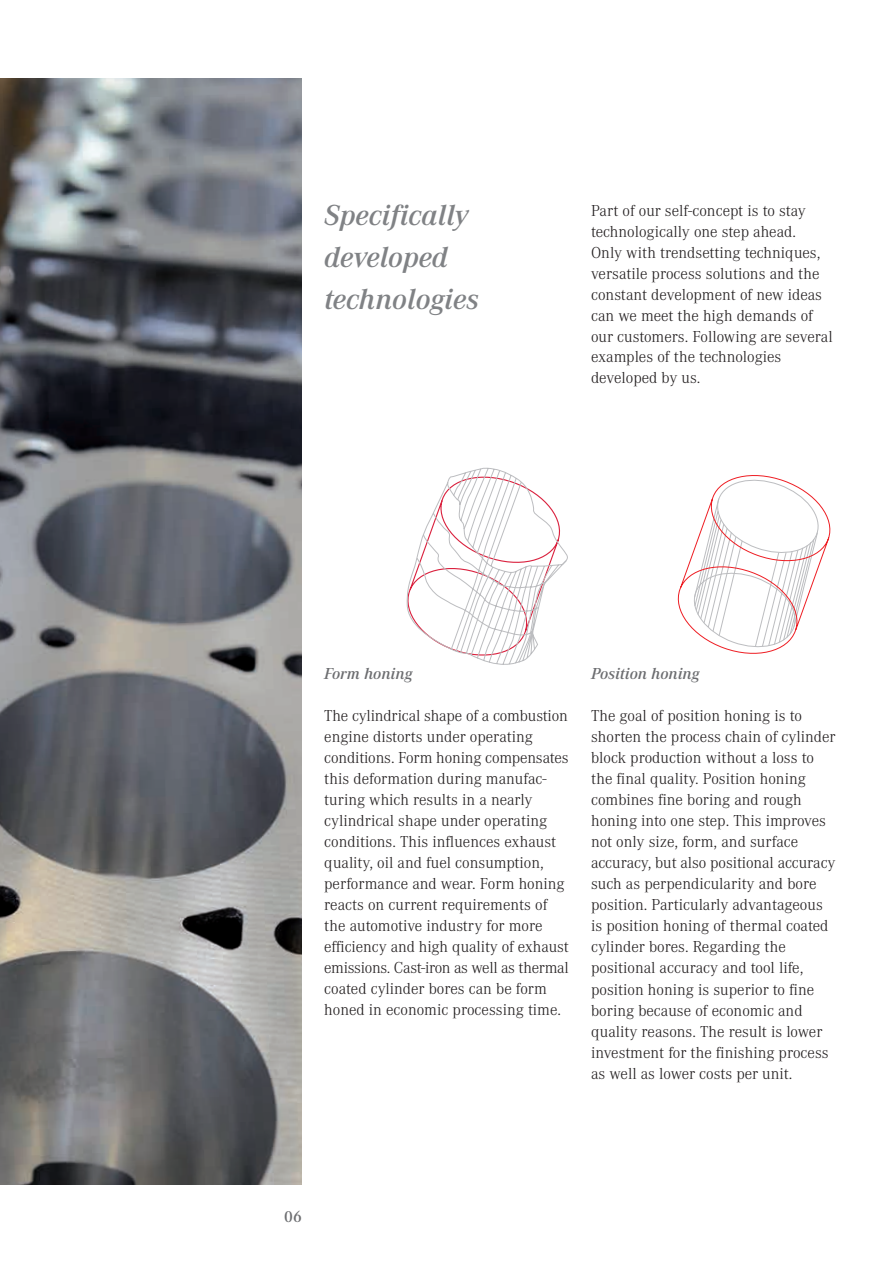
<style>
.page{position:relative;width:893px;height:1263px;background:#fff}
.page>*{position:absolute;margin:0;border:0;box-sizing:border-box;transform-origin:0 0}
.t1{font:italic 600 30px/42px "Corporate A";color:#808285}
.t2{font:300 16.5px/21px "Corporate A";color:#231f20}
.t3{font:italic 600 16.5px "Corporate A";color:#6c6d70}
.t4{font:600 16.5px "Corporate A";color:#6c6d70}
</style>
<div class="page">
<img style="left:0;top:79px;width:302px;height:1105px">
<svg style="left:677px;top:475px;width:154px;height:179px"></svg>
<svg style="left:406px;top:467px;width:162px;height:198px"></svg>
<h1 class="t1" style="left:324px;top:195px;width:156px">Specifically developed technologies</h1>
<p class="t2" style="left:591px;top:201px;width:243px">Part of our self-concept is to stay technologically one step ahead.<br>Only with trendsetting techniques, versatile process solutions and the constant development of new ideas can we meet the high demands of our customers. Following are several</p>
<p class="t2" style="left:591px;top:346px;width:192px">examples of the technologies developed by us.</p>
<p class="t3" style="left:324px;top:664px;width:90px">Form honing</p>
<p class="t2" style="left:324px;top:706px;width:246px">The cylindrical shape of a combustion engine distorts under operating conditions. Form honing compensates this deformation during manufac&shy;turing which results in a nearly cylindrical shape under operating conditions. This influences exhaust quality, oil and fuel consumption, performance and wear. Form honing reacts on current requirements of the automotive industry for more efficiency and high quality of exhaust emissions. Cast-iron as well as thermal coated cylinder bores can be form honed in economic processing time.</p>
<p class="t3" style="left:591px;top:664px;width:110px">Position honing</p>
<p class="t2" style="left:591px;top:706px;width:246px">The goal of position honing is to shorten the process chain of cylinder block production without a loss to the final quality. Position honing combines fine boring and rough honing into one step. This improves not only size, form, and surface accuracy, but also positional accuracy such as perpendicularity and bore position. Particularly advantageous is position honing of thermal coated cylinder bores. Regarding the positional accuracy and tool life, position honing is superior to fine boring because of economic and quality reasons. The result is lower investment for the finishing process as well as lower costs per unit.</p>
<p class="t4" style="left:284px;top:1207px;width:19px">06</p>
</div>
